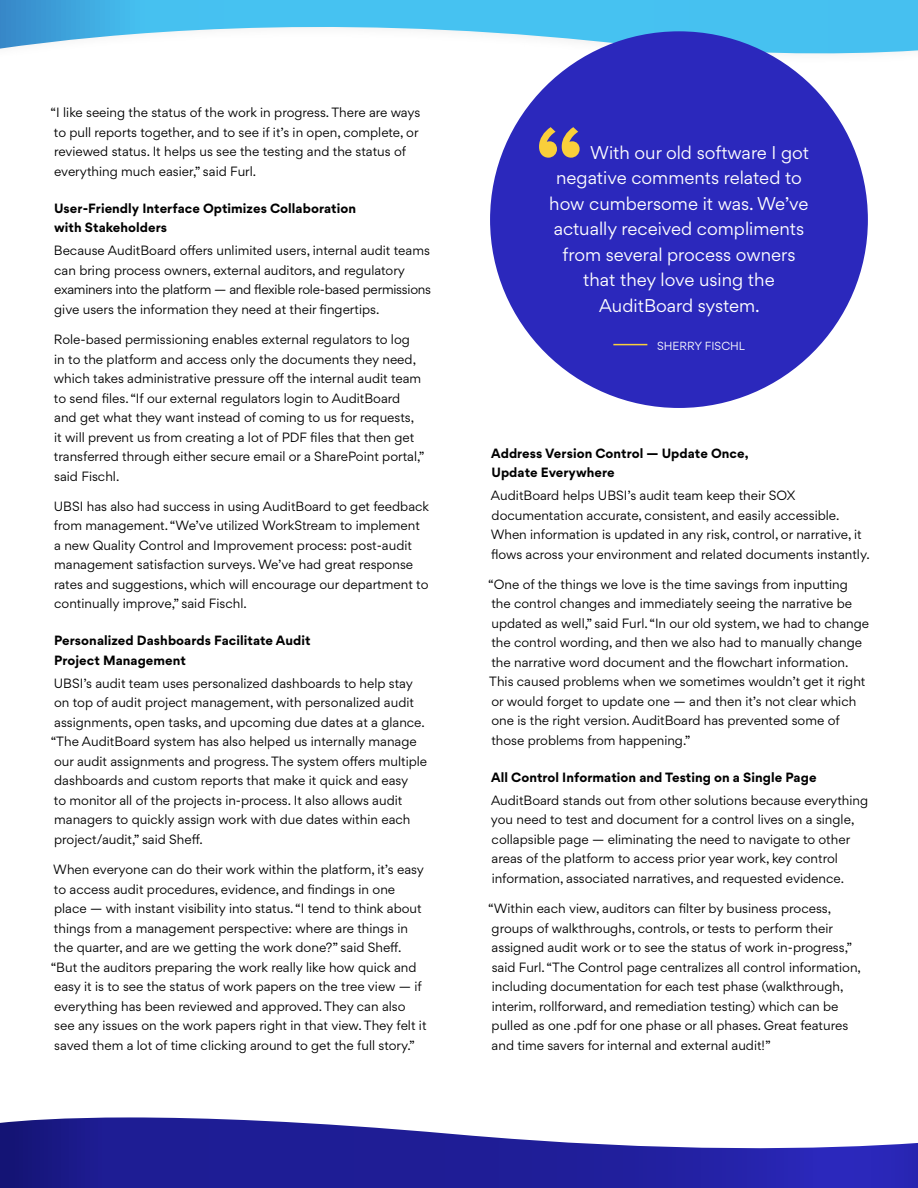
<style>
.page{position:relative;width:918px;height:1188px;background:#fff}
.page>*{position:absolute;margin:0;border:0;box-sizing:border-box;transform-origin:0 0}
.t1{font:16.5px "Gordita";color:#fff}
.t2{font:12px/19.5px "Gordita";color:#000}
.t3{font:700 12px/19.5px "Gordita";letter-spacing:.005em;color:#000}
.t4{font:10.5px "Gordita";color:#fff}
</style>
<div class="page">
<svg style="left:0;top:0;width:918px;height:56px"></svg>
<svg style="left:0;top:1117px;width:918px;height:71px"></svg>
<div style="left:490px;top:31px;width:378px;height:377px;background:#2b28bc;border-radius:50%"></div>
<svg style="left:539px;top:127px;width:41px;height:31px"></svg>
<hr style="left:613px;top:344px;width:34px;height:1px;background:#f9cf3b">
<p class="t2" style="left:51px;top:103px;width:371px">“I like seeing the status of the work in progress. There are ways to pull reports together, and to see if it’s in open, complete, or reviewed status. It helps us see the testing and the status of everything much easier,” said Furl.</p>
<p class="t3" style="left:54px;top:198px;width:303px">User-Friendly Interface Optimizes Collaboration with Stakeholders</p>
<p class="t2" style="left:54px;top:241px;width:379px">Because AuditBoard offers unlimited users, internal audit teams can bring process owners, external auditors, and regulatory examiners into the platform — and flexible role-based permissions give users the information they need at their fingertips.</p>
<p class="t2" style="left:54px;top:329px;width:372px">Role-based permissioning enables external regulators to log<br>in to the platform and access only the documents they need, which takes administrative pressure off the internal audit team to send files. “If our external regulators login to AuditBoard and get what they want instead of coming to us for requests, it will prevent us from creating a lot of PDF files that then get transferred through either secure email or a SharePoint portal,” said Fischl.</p>
<p class="t2" style="left:54px;top:496px;width:377px">UBSI has also had success in using AuditBoard to get feedback from management. “We’ve utilized WorkStream to implement a new Quality Control and Improvement process: post-audit management satisfaction surveys. We’ve had great response rates and suggestions, which will encourage our department to continually improve,” said Fischl.</p>
<p class="t3" style="left:54px;top:631px;width:258px">Personalized Dashboards Facilitate Audit<br>Project Management</p>
<p class="t2" style="left:51px;top:673px;width:378px">UBSI’s audit team uses personalized dashboards to help stay on top of audit project management, with personalized audit assignments, open tasks, and upcoming due dates at a glance. “The AuditBoard system has also helped us internally manage our audit assignments and progress. The system offers multiple dashboards and custom reports that make it quick and easy<br>to monitor all of the projects in-process. It also allows audit managers to quickly assign work with due dates within each project/audit,” said Sheff.</p>
<p class="t2" style="left:51px;top:859px;width:377px">When everyone can do their work within the platform, it’s easy to access audit procedures, evidence, and findings in one place — with instant visibility into status. “I tend to think about things from a management perspective: where are things in the quarter, and are we getting the work done?” said Sheff. “But the auditors preparing the work really like how quick and easy it is to see the status of work papers on the tree view — if everything has been reviewed and approved. They can also<br>see any issues on the work papers right in that view. They felt it saved them a lot of time clicking around to get the full story.”</p>
<h1 class="t1" style="left:590px;top:140px;width:221px">With our old software I got</h1>
<h1 class="t1" style="left:556px;top:166px;width:247px">negative comments related to</h1>
<h1 class="t1" style="left:549px;top:191px;width:261px">how cumbersome it was. We’ve</h1>
<h1 class="t1" style="left:554px;top:217px;width:252px">actually received compliments</h1>
<h1 class="t1" style="left:562px;top:242px;width:235px">from several process owners</h1>
<h1 class="t1" style="left:583px;top:268px;width:193px">that they love using the</h1>
<h1 class="t1" style="left:599px;top:293px;width:162px">AuditBoard system.</h1>
<p class="t4" style="left:657px;top:338px;width:89px">SHERRY FISCHL</p>
<p class="t3" style="left:491px;top:443px;width:259px">Address Version Control — Update Once,<br>Update Everywhere</p>
<p class="t2" style="left:491px;top:485px;width:381px">AuditBoard helps UBSI’s audit team keep their SOX documentation accurate, consistent, and easily accessible.<br>When information is updated in any risk, control, or narrative, it flows across your environment and related documents instantly.</p>
<p class="t2" style="left:488px;top:574px;width:383px">“One of the things we love is the time savings from inputting the control changes and immediately seeing the narrative be updated as well,” said Furl. “In our old system, we had to change the control wording, and then we also had to manually change the narrative word document and the flowchart information.<br>This caused problems when we sometimes wouldn’t get it right or would forget to update one — and then it’s not clear which one is the right version. AuditBoard has prevented some of those problems from happening.”</p>
<p class="t3" style="left:491px;top:767px;width:327px">All Control Information and Testing on a Single Page</p>
<p class="t2" style="left:491px;top:790px;width:379px">AuditBoard stands out from other solutions because everything you need to test and document for a control lives on a single, collapsible page — eliminating the need to navigate to other areas of the platform to access prior year work, key control information, associated narratives, and requested evidence.</p>
<p class="t2" style="left:488px;top:898px;width:374px">“Within each view, auditors can filter by business process, groups of walkthroughs, controls, or tests to perform their assigned audit work or to see the status of work in-progress,” said Furl. “The Control page centralizes all control information, including documentation for each test phase (walkthrough, interim, rollforward, and remediation testing) which can be pulled as one .pdf for one phase or all phases. Great features and time savers for internal and external audit!”</p>
</div>
